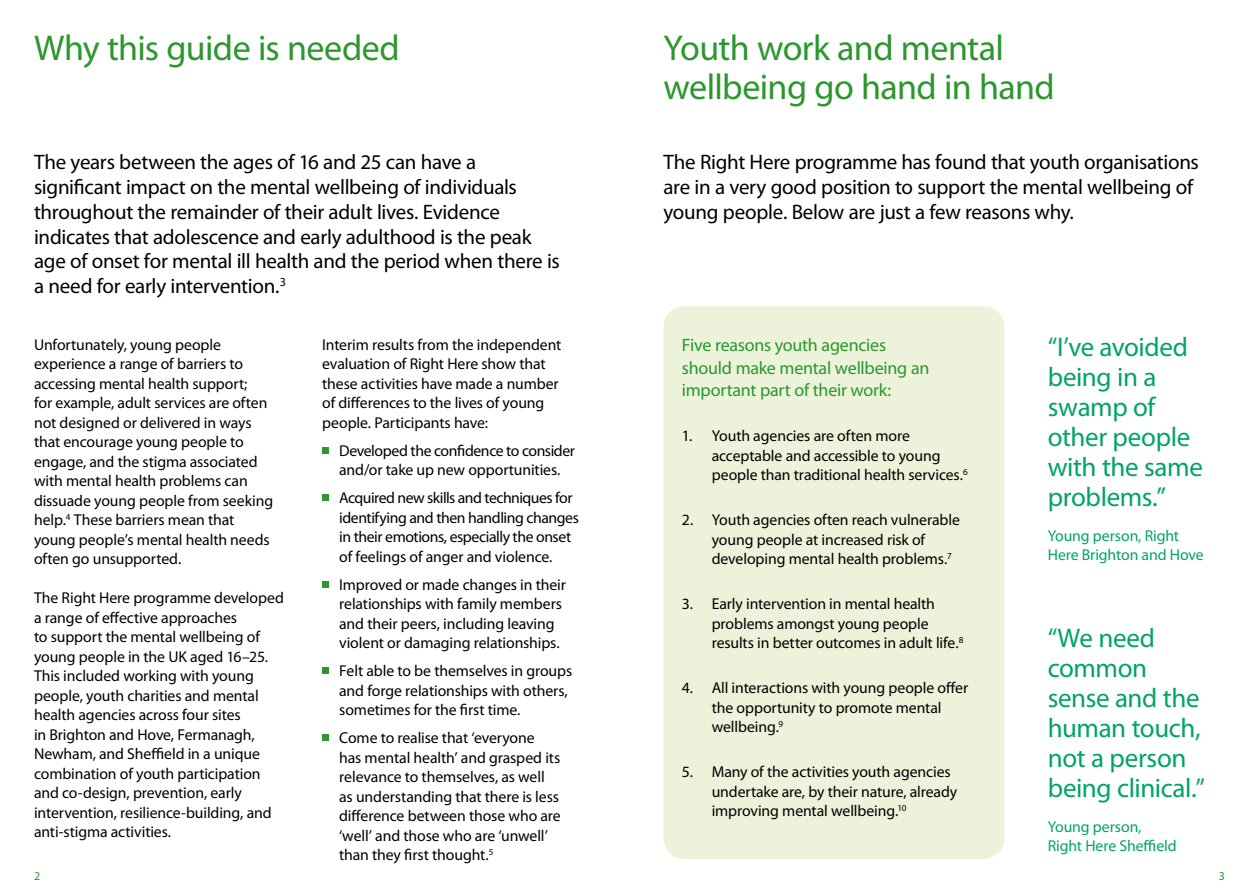
<style>
.page{position:relative;width:1259px;height:893px;background:#fff}
.page>*{position:absolute;margin:0;border:0;box-sizing:border-box;transform-origin:0 0}
.t1{font:36px/39px "Myriad Pro";letter-spacing:-.015em;color:#2b972e}
.t2{font:27px/30px "Myriad Pro";letter-spacing:-.015em;color:#00a562}
.t3{font:21px/24.8px "Myriad Pro";letter-spacing:-.015em;color:#000}
.t4{font:18px/22.5px "Myriad Pro";letter-spacing:-.015em;color:#2b972e}
.t5{font:15.75px/19.5px "Myriad Pro";letter-spacing:-.01em;color:#000}
.t6{font:15.75px/19.5px "Myriad Pro";letter-spacing:-.005em;color:#00a562}
.t7{font:12px "Myriad Pro";color:#2b972e}
</style>
<div class="page">
<div style="left:663px;top:306px;width:341px;height:553px;background:#ecf3da;border-radius:21px"></div>
<svg style="left:322px;top:447px;width:6px;height:6px"></svg>
<svg style="left:322px;top:495px;width:6px;height:6px"></svg>
<svg style="left:322px;top:581px;width:6px;height:6px"></svg>
<svg style="left:322px;top:668px;width:6px;height:6px"></svg>
<svg style="left:322px;top:735px;width:6px;height:6px"></svg>
<h1 class="t1" style="left:34px;top:28px;width:367px">Why this guide is needed</h1>
<p class="t3" style="left:34px;top:150px;width:527px">The years between the ages of 16 and 25 can have a significant impact on the mental wellbeing of individuals throughout the remainder of their adult lives. Evidence indicates that adolescence and early adulthood is the peak age of onset for mental ill health and the period when there is a need for early intervention.<sup>3</sup></p>
<p class="t5" style="left:34px;top:334px;width:241px">Unfortunately, young people experience a range of barriers to accessing mental health support;<br>for example, adult services are often not designed or delivered in ways that encourage young people to engage, and the stigma associated with mental health problems can dissuade young people from seeking help.<sup>4</sup> These barriers mean that young people’s mental health needs often go unsupported.</p>
<p class="t5" style="left:34px;top:588px;width:251px">The Right Here programme developed a range of effective approaches<br>to support the mental wellbeing of young people in the UK aged 16–25.<br>This included working with young people, youth charities and mental health agencies across four sites<br>in Brighton and Hove, Fermanagh, Newham, and Sheffield in a unique combination of youth participation and co-design, prevention, early intervention, resilience-building, and anti-stigma activities.</p>
<p class="t7" style="left:34px;top:869px;width:8px">2</p>
<p class="t5" style="left:322px;top:334px;width:241px">Interim results from the independent evaluation of Right Here show that these activities have made a number of differences to the lives of young people. Participants have:</p>
<p class="t5" style="left:339px;top:440px;width:237px">Developed the confidence to consider and/or take up new opportunities.</p>
<p class="t5" style="left:339px;top:488px;width:241px">Acquired new skills and techniques for identifying and then handling changes in their emotions, especially the onset of feelings of anger and violence.</p>
<p class="t5" style="left:339px;top:574px;width:228px">Improved or made changes in their relationships with family members and their peers, including leaving violent or damaging relationships.</p>
<p class="t5" style="left:339px;top:661px;width:234px">Felt able to be themselves in groups and forge relationships with others, sometimes for the first time.</p>
<p class="t5" style="left:339px;top:728px;width:223px">Come to realise that ‘everyone has mental health’ and grasped its relevance to themselves, as well as understanding that there is less difference between those who are ‘well’ and those who are ‘unwell’ than they first thought.<sup>5</sup></p>
<h1 class="t1" style="left:663px;top:28px;width:393px">Youth work and mental wellbeing go hand in hand</h1>
<h3 class="t3" style="left:663px;top:150px;width:537px">The Right Here programme has found that youth organisations are in a very good position to support the mental wellbeing of young people. Below are just a few reasons why.</h3>
<p class="t4" style="left:682px;top:333px;width:249px">Five reasons youth agencies should make mental wellbeing an important part of their work:</p>
<p class="t5" style="left:711px;top:426px;width:257px;text-indent:-30px">1. Youth agencies are often more acceptable and accessible to young people than traditional health services.<sup>6</sup></p>
<p class="t5" style="left:711px;top:510px;width:250px;text-indent:-30px">2. Youth agencies often reach vulnerable young people at increased risk of developing mental health problems.<sup>7</sup></p>
<p class="t5" style="left:711px;top:594px;width:253px;text-indent:-30px">3. Early intervention in mental health problems amongst young people results in better outcomes in adult life.<sup>8</sup></p>
<p class="t5" style="left:711px;top:678px;width:258px;text-indent:-30px">4. All interactions with young people offer the opportunity to promote mental wellbeing.<sup>9</sup></p>
<p class="t5" style="left:711px;top:762px;width:247px;text-indent:-30px">5. Many of the activities youth agencies undertake are, by their nature, already improving mental wellbeing.<sup>10</sup></p>
<h2 class="t2" style="left:1047px;top:332px;width:157px">“I’ve avoided being in a swamp of other people with the same problems.”</h2>
<p class="t6" style="left:1047px;top:525px;width:157px">Young person, Right<br>Here Brighton and Hove</p>
<h2 class="t2" style="left:1047px;top:623px;width:159px">“We need common sense and the human touch, not a person being clinical.”</h2>
<p class="t6" style="left:1047px;top:816px;width:130px">Young person,<br>Right Here Sheffield</p>
<p class="t7" style="left:1218px;top:869px;width:8px">3</p>
</div>
